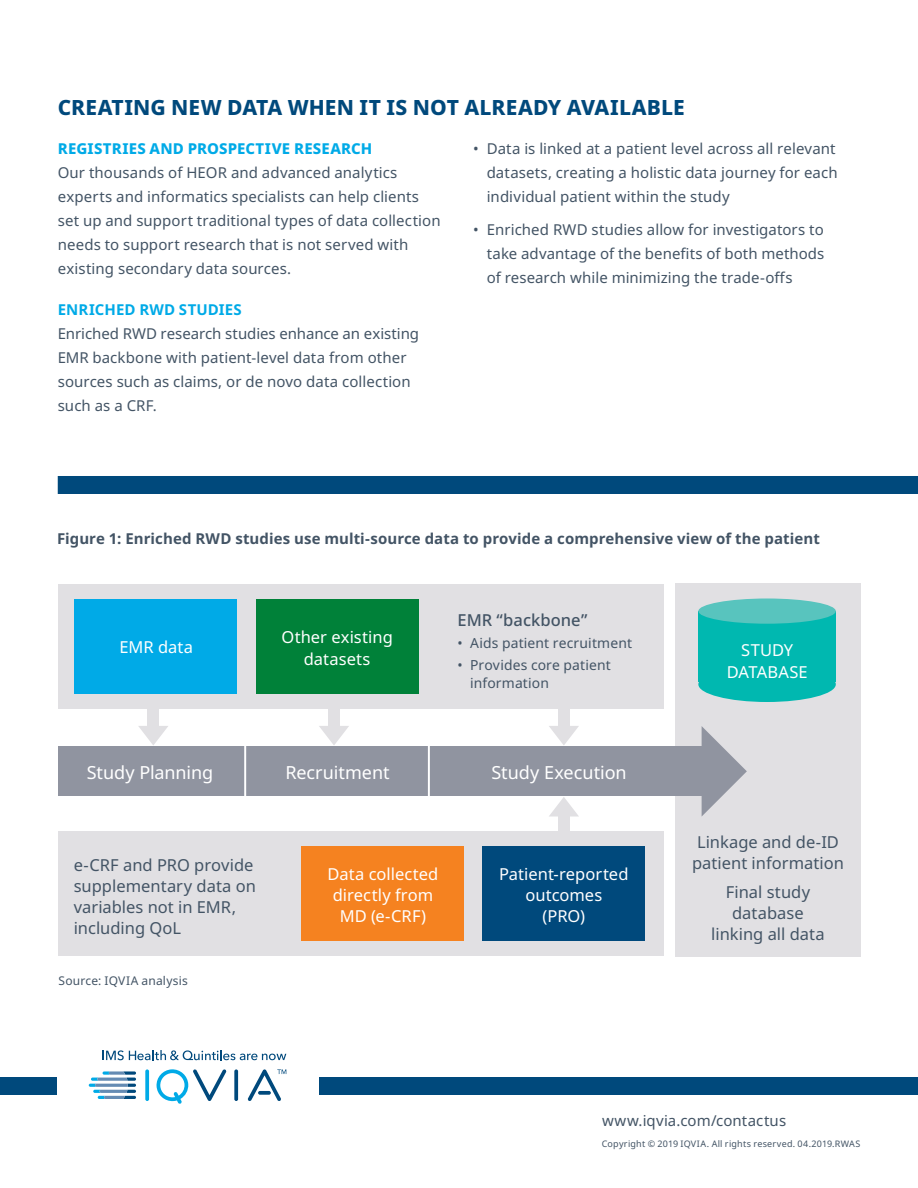
<style>
.page{position:relative;width:918px;height:1188px;background:#fff}
.page>*{position:absolute;margin:0;border:0;box-sizing:border-box;transform-origin:0 0}
.t1{font:800 21px "Noto Sans";letter-spacing:.005em;color:#00497c}
.t2{font:18px "Noto Sans";letter-spacing:-.005em;color:#fff}
.t3{font:16.5px/21px "Noto Sans";color:#435465;text-align:center}
.t4{font:16.5px/21px "Noto Sans";color:#fff;text-align:center}
.t5{font:500 16.5px "Noto Sans";color:#435465}
.t6{font:15px/24px "Noto Sans";letter-spacing:.005em;color:#435465}
.t7{font:700 15px "Noto Sans";letter-spacing:.005em;color:#435465}
.t8{font:800 15px "Noto Sans";letter-spacing:.015em;color:#00aae7}
.t9{font:700 15px "Noto Sans";letter-spacing:.01em;color:#00aae7}
.t10{font:13.95px/18px "Noto Sans";letter-spacing:.01em;color:#435465}
.t11{font:12px "Noto Sans";letter-spacing:.015em;color:#435465}
.t12{font:9px "Noto Sans";letter-spacing:.025em;color:#435465}
</style>
<div class="page">
<div style="left:328px;top:683px;width:12px;height:44px;background:#e1e0e3"></div>
<svg style="left:319px;top:726px;width:30px;height:19px"></svg>
<div style="left:148px;top:683px;width:11px;height:44px;background:#e1e0e3"></div>
<svg style="left:138px;top:726px;width:30px;height:19px"></svg>
<div style="left:558px;top:815px;width:12px;height:45px;background:#e1e0e3"></div>
<svg style="left:549px;top:797px;width:30px;height:20px"></svg>
<div style="left:675px;top:584px;width:186px;height:373px;background:#e1e0e3"></div>
<div style="left:0;top:1077px;width:918px;height:18px;background:#00497c"></div>
<div style="left:58px;top:476px;width:860px;height:18px;background:#00497c"></div>
<div style="left:58px;top:831px;width:606px;height:125px;background:#e1e0e3"></div>
<div style="left:58px;top:584px;width:606px;height:125px;background:#e1e0e3"></div>
<div style="left:75px;top:599px;width:162px;height:95px;background:#00aae7"></div>
<div style="left:301px;top:847px;width:163px;height:94px;background:#f58220"></div>
<div style="left:256px;top:599px;width:162px;height:95px;background:#008139"></div>
<div style="left:483px;top:847px;width:162px;height:94px;background:#00497c"></div>
<div style="left:58px;top:746px;width:650px;height:50px;background:#9094a0"></div>
<hr style="left:244px;top:742px;width:2px;height:56px;background:#fff">
<hr style="left:428px;top:742px;width:2px;height:56px;background:#fff">
<svg style="left:702px;top:726px;width:45px;height:90px"></svg>
<div style="left:698px;top:667px;width:138px;height:35px;background:#00b8b0;border-radius:50%"></div>
<div style="left:698px;top:611px;width:138px;height:71px;background:#00b8b0"></div>
<div style="left:698px;top:599px;width:138px;height:25px;background:#58c4be;border-radius:50%"></div>
<div style="left:57px;top:1019px;width:261px;height:110px;background:#fff"></div>
<svg style="left:145px;top:1069px;width:4px;height:32px"></svg>
<svg style="left:234px;top:1069px;width:4px;height:32px"></svg>
<svg style="left:156px;top:1069px;width:71px;height:35px"></svg>
<svg style="left:248px;top:1069px;width:38px;height:32px"></svg>
<svg style="left:89px;top:1071px;width:47px;height:28px"></svg>
<svg style="left:103px;top:1050px;width:183px;height:10px"></svg>
<div style="left:558px;top:683px;width:12px;height:44px;background:#e1e0e3"></div>
<svg style="left:549px;top:726px;width:30px;height:19px"></svg>
<h1 class="t1" style="left:58px;top:92px;width:628px">CREATING NEW DATA WHEN IT IS NOT ALREADY AVAILABLE</h1>
<p class="t8" style="left:58px;top:138px;width:316px">REGISTRIES AND PROSPECTIVE RESEARCH</p>
<p class="t6" style="left:58px;top:161px;width:384px">Our thousands of HEOR and advanced analytics experts and informatics specialists can help clients set up and support traditional types of data collection needs to support research that is not served with existing secondary data sources.</p>
<p class="t9" style="left:58px;top:299px;width:186px">ENRICHED RWD STUDIES</p>
<p class="t6" style="left:58px;top:322px;width:363px">Enriched RWD research studies enhance an existing EMR backbone with patient-level data from other sources such as claims, or de novo data collection such as a CRF.</p>
<p class="t6" style="left:487px;top:137px;width:352px;text-indent:-14px">• Data is linked at a patient level across all relevant datasets, creating a holistic data journey for each individual patient within the study</p>
<p class="t6" style="left:487px;top:218px;width:339px;text-align:justify;text-indent:-14px">• Enriched RWD studies allow for investigators to take advantage of the benefits of both methods of research while minimizing the trade-offs</p>
<p class="t7" style="left:57px;top:528px;width:764px">Figure 1: Enriched RWD studies use multi-source data to provide a comprehensive view of the patient</p>
<p class="t4" style="left:119px;top:637px;width:75px">EMR data</p>
<p class="t4" style="left:281px;top:626px;width:113px;line-height:22.2px">Other existing datasets</p>
<p class="t5" style="left:458px;top:608px;width:131px">EMR “backbone”</p>
<p class="t10" style="left:458px;top:634px;width:176px">• Aids patient recruitment</p>
<p class="t10" style="left:470px;top:656px;width:142px;text-indent:-12px">• Provides core patient information</p>
<p class="t2" style="left:87px;top:759px;width:128px">Study Planning</p>
<p class="t2" style="left:285px;top:759px;width:106px">Recruitment</p>
<p class="t2" style="left:492px;top:759px;width:137px">Study Execution</p>
<p class="t3" style="left:74px;top:855px;width:184px;text-align:left">e-CRF and PRO provide supplementary data on variables not in EMR, including QoL</p>
<p class="t11" style="left:58px;top:972px;width:131px">Source: IQVIA analysis</p>
<p class="t4" style="left:328px;top:864px;width:112px">Data collected directly from<br>MD (e-CRF)</p>
<p class="t4" style="left:499px;top:864px;width:131px">Patient-reported outcomes<br>(PRO)</p>
<p class="t4" style="left:727px;top:639px;width:83px;line-height:22.2px">STUDY<br>DATABASE</p>
<p class="t3" style="left:692px;top:831px;width:153px">Linkage and de-ID patient information</p>
<p class="t3" style="left:711px;top:882px;width:115px">Final study database linking all data</p>
<p class="t6" style="left:602px;top:1109px;width:186px">www.iqvia.com/contactus</p>
<p class="t12" style="left:602px;top:1137px;width:260px">Copyright © 2019 IQVIA. All rights reserved. 04.2019.RWAS</p>
</div>
